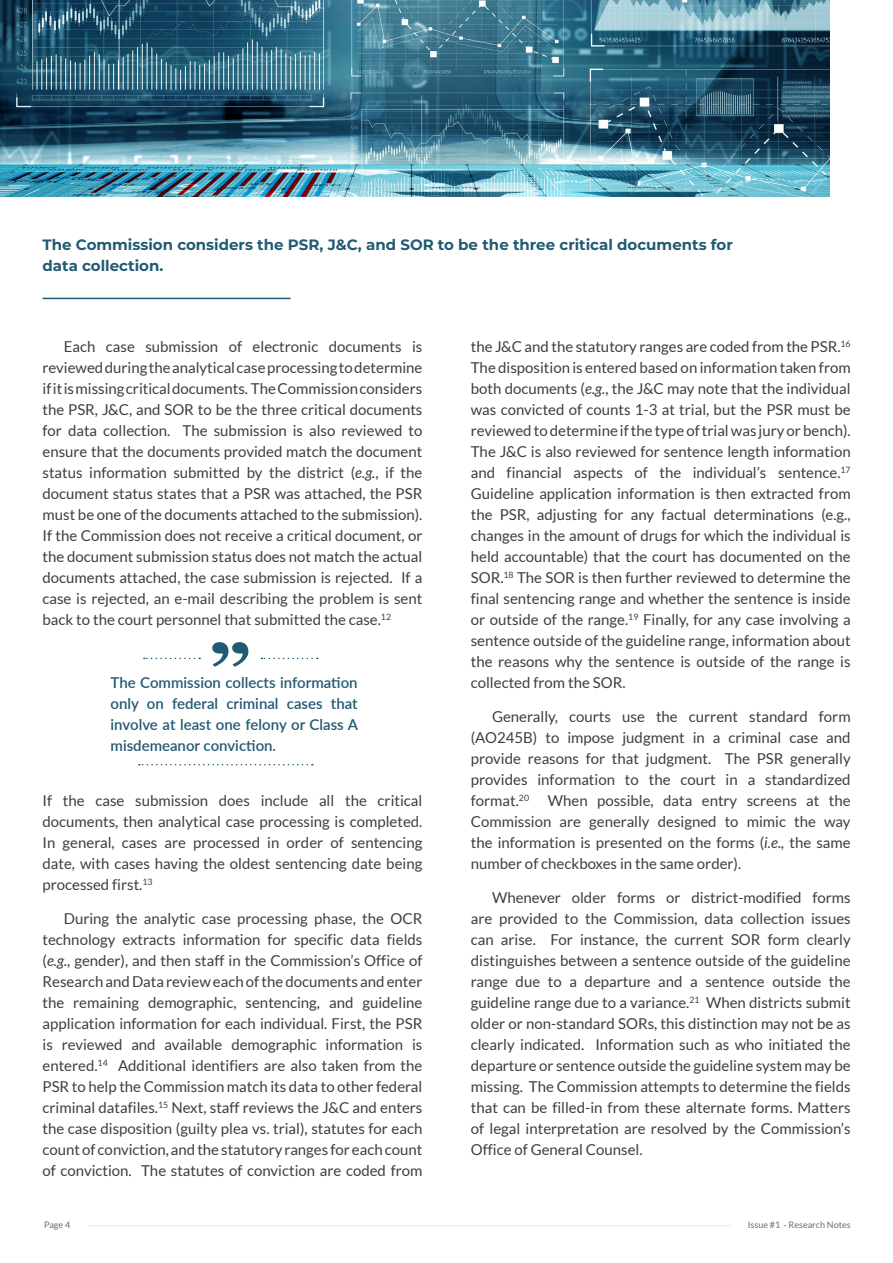
<style>
.page{position:relative;width:893px;height:1263px;background:#fff}
.page>*{position:absolute;margin:0;border:0;box-sizing:border-box;transform-origin:0 0}
.Research_Notes_Paragraphs{font:15px/21px "Lato";color:#3e3e3f;text-align:justify}
.Research_Notes_Paragraphs-2{font:600 15px/21px "Lato";color:#215a73;text-align:justify}
._05a_body_text_Intro{font:700 15px/21px "Montserrat";color:#215a73}
.t1{font:9px "Lato";color:#6c6d70}
.s1{font-style:italic}
</style>
<div class="page">
<hr style="left:88px;top:1225px;width:642px;height:1px;background:#e6e7e9">
<hr style="left:43px;top:298px;width:248px;height:1px;background:#215a73">
<svg style="left:212px;top:642px;width:36px;height:25px"></svg>
<svg style="left:144px;top:658px;width:56px;height:1px"></svg>
<svg style="left:261px;top:658px;width:57px;height:1px"></svg>
<svg style="left:139px;top:764px;width:174px;height:1px"></svg>
<img style="left:0;top:0;width:829px;height:196px">
<p class="_05a_body_text_Intro" style="left:43px;top:233px;width:692px">The Commission considers the PSR, J&amp;C, and SOR to be the three critical documents for data collection.</p>
<p class="Research_Notes_Paragraphs" style="left:43px;top:336px;width:381px;text-indent:21px">Each case submission of electronic documents is reviewed during the analytical case processing to determine if it is missing critical documents. The Commission considers the PSR, J&amp;C, and SOR to be the three critical documents for data collection. The submission is also reviewed to ensure that the documents provided match the document status information submitted by the district (<span class="s1">e.g.</span>, if the document status states that a PSR was attached, the PSR must be one of the documents attached to the submission).<br>If the Commission does not receive a critical document, or the document submission status does not match the actual documents attached, the case submission is rejected. If a case is rejected, an e-mail describing the problem is sent back to the court personnel that submitted the case.<sup>12</sup></p>
<p class="Research_Notes_Paragraphs-2" style="left:111px;top:671px;width:249px">The Commission collects information only on federal criminal cases that involve at least one felony or Class A misdemeanor conviction.</p>
<p class="Research_Notes_Paragraphs" style="left:43px;top:790px;width:381px">If the case submission does include all the critical documents, then analytical case processing is completed.<br>In general, cases are processed in order of sentencing date, with cases having the oldest sentencing date being processed first.<sup>13</sup></p>
<p class="Research_Notes_Paragraphs" style="left:43px;top:908px;width:381px;text-indent:21px">During the analytic case processing phase, the OCR technology extracts information for specific data fields (<span class="s1">e.g.</span>, gender), and then staff in the Commission’s Office of Research and Data review each of the documents and enter the remaining demographic, sentencing, and guideline application information for each individual. First, the PSR is reviewed and available demographic information is entered.<sup>14</sup> Additional identifiers are also taken from the PSR to help the Commission match its data to other federal criminal datafiles.<sup>15</sup> Next, staff reviews the J&amp;C and enters the case disposition (guilty plea vs. trial), statutes for each count of conviction, and the statutory ranges for each count of conviction. The statutes of conviction are coded from</p>
<p class="Research_Notes_Paragraphs" style="left:471px;top:336px;width:381px">the J&amp;C and the statutory ranges are coded from the PSR.<sup>16<br></sup>The disposition is entered based on information taken from both documents (<span class="s1">e.g.</span>, the J&amp;C may note that the individual was convicted of counts 1-3 at trial, but the PSR must be reviewed to determine if the type of trial was jury or bench).<br>The J&amp;C is also reviewed for sentence length information and financial aspects of the individual’s sentence.<sup>17<br></sup>Guideline application information is then extracted from the PSR, adjusting for any factual determinations (e.g., changes in the amount of drugs for which the individual is held accountable) that the court has documented on the SOR.<sup>18</sup> The SOR is then further reviewed to determine the final sentencing range and whether the sentence is inside or outside of the range.<sup>19</sup> Finally, for any case involving a sentence outside of the guideline range, information about the reasons why the sentence is outside of the range is collected from the SOR.</p>
<p class="Research_Notes_Paragraphs" style="left:471px;top:706px;width:381px;text-indent:21px">Generally, courts use the current standard form (AO245B) to impose judgment in a criminal case and provide reasons for that judgment. The PSR generally provides information to the court in a standardized format.<sup>20</sup></p>
<p class="Research_Notes_Paragraphs" style="left:471px;top:790px;width:381px;text-indent:77px">When possible, data entry screens at the Commission are generally designed to mimic the way the information is presented on the forms (<span class="s1">i.e.,</span> the same number of checkboxes in the same order).</p>
<p class="Research_Notes_Paragraphs" style="left:471px;top:887px;width:381px;text-indent:21px">Whenever older forms or district-modified forms are provided to the Commission, data collection issues can arise. For instance, the current SOR form clearly distinguishes between a sentence outside of the guideline range due to a departure and a sentence outside the guideline range due to a variance.<sup>21</sup> When districts submit older or non-standard SORs, this distinction may not be as clearly indicated. Information such as who initiated the departure or sentence outside the guideline system may be missing. The Commission attempts to determine the fields that can be filled-in from these alternate forms. Matters of legal interpretation are resolved by the Commission’s Office of General Counsel.</p>
<p class="t1" style="left:44px;top:1219px;width:28px">Page 4</p>
<p class="t1" style="left:748px;top:1219px;width:104px">Issue #1 - Research Notes</p>
</div>
